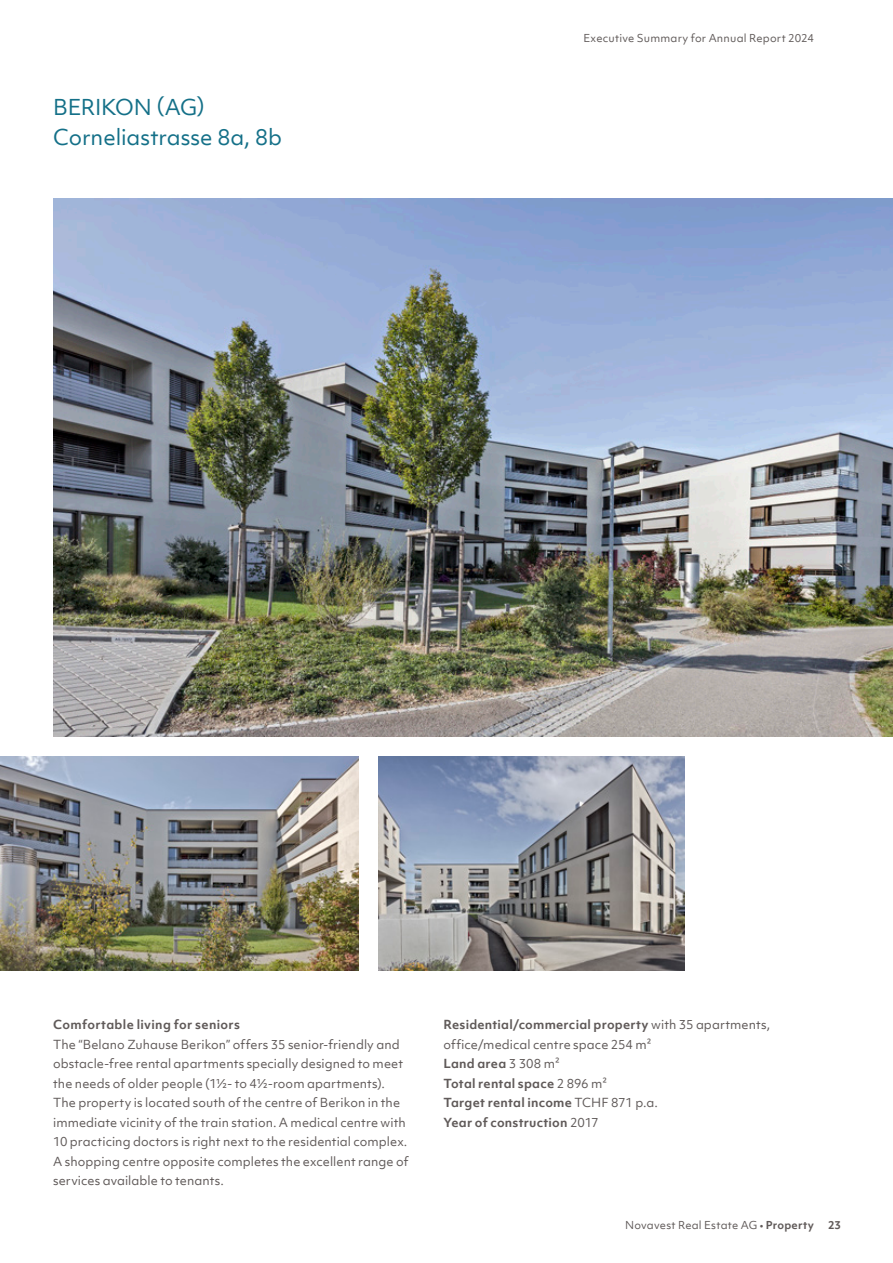
<style>
.page{position:relative;width:893px;height:1263px;background:#fff}
.page>*{position:absolute;margin:0;border:0;box-sizing:border-box;transform-origin:0 0}
.t1{font:21px/30px "Objektiv Mk 1";letter-spacing:-.005em;color:#147088}
.t2{font:12px/19.5px "Objektiv Mk 1";letter-spacing:.005em;color:#605a59}
.t3{font:700 12px/19.5px "Objektiv Mk 1";letter-spacing:.02em;color:#605a59}
.t4{font:10.5px "Objektiv Mk 1";letter-spacing:.02em;color:#605a59}
.t5{font:700 10.5px "Objektiv Mk 1";color:#605a59}
.s1{font-weight:400}
.s2{font-weight:700}
</style>
<div class="page">
<img style="left:53px;top:198px;width:840px;height:539px">
<img style="left:0;top:756px;width:359px;height:215px">
<img style="left:378px;top:756px;width:306px;height:215px">
<h1 class="t1" style="left:53px;top:92px;width:230px">BERIKON (AG)<br>Corneliastrasse 8a, 8b</h1>
<p class="t4" style="left:583px;top:31px;width:232px">Executive Summary for Annual Report 2024</p>
<p class="t3" style="left:53px;top:1014px;width:188px">Comfortable living for seniors</p>
<p class="t2" style="left:53px;top:1034px;width:357px">The “Belano Zuhause Berikon” offers 35 senior-friendly and obstacle-free rental apartments specially designed to meet the needs of older people (1½- to 4½-room apartments).<br>The property is located south of the centre of Berikon in the immediate vicinity of the train station. A medical centre with 10 practicing doctors is right next to the residential complex.<br>A shopping centre opposite completes the excellent range of services available to tenants.</p>
<p class="t3" style="left:443px;top:1014px;width:328px">Residential/commercial property <span class="s1">with 35 apartments, office/medical centre space 254 m²<br></span>Land area <span class="s1">3 308 m²<br></span>Total rental space <span class="s1">2 896 m²<br></span>Target rental income <span class="s1">TCHF 871 p.a.<br></span>Year of construction <span class="s1">2017</span></p>
<p class="t4" style="left:625px;top:1218px;width:190px">Novavest Real Estate AG • <span class="s2">Property</span></p>
<p class="t5" style="left:828px;top:1217px;width:15px">23</p>
</div>
